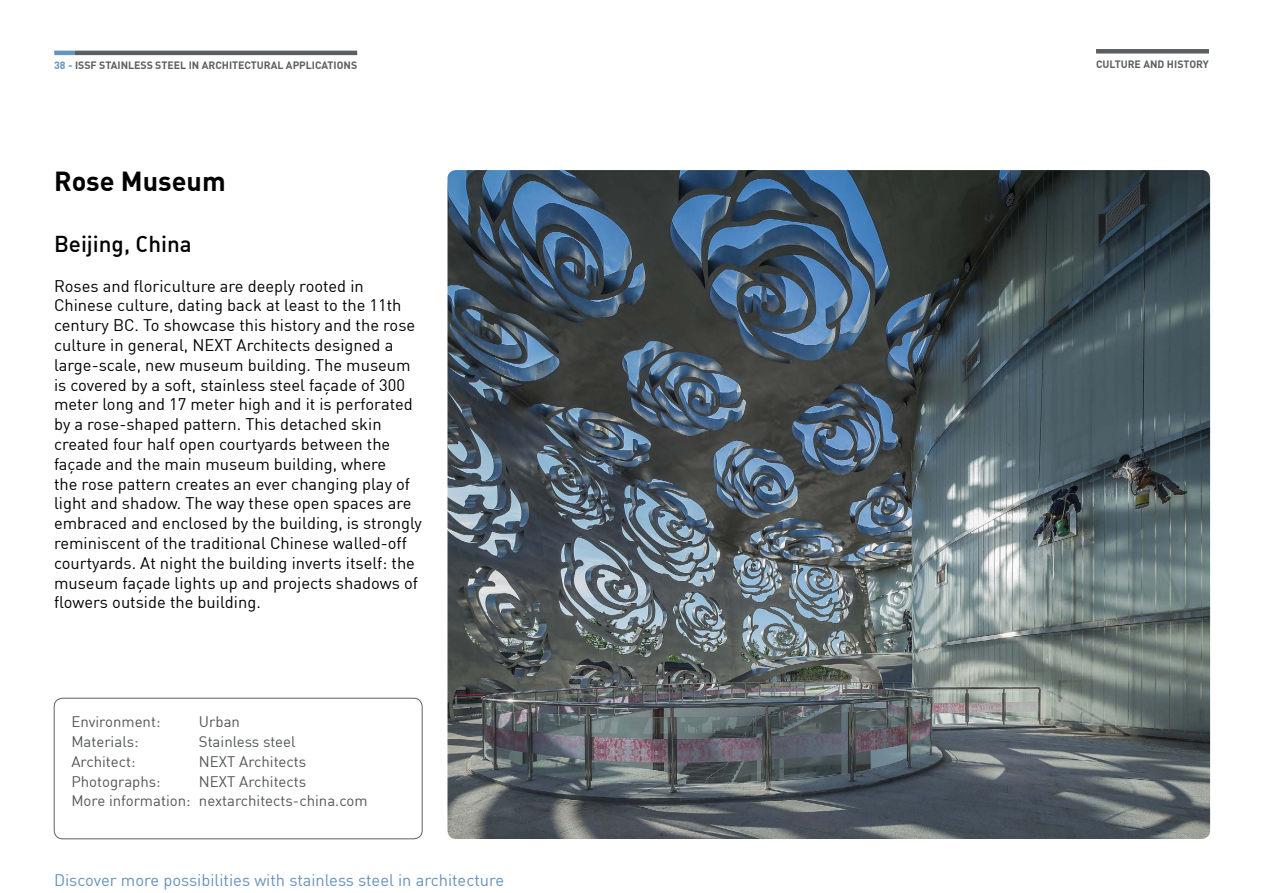
<style>
.page{position:relative;width:1263px;height:893px;background:#fff}
.page>*{position:absolute;margin:0;border:0;box-sizing:border-box;transform-origin:0 0}
._02_Header_1{font:700 27px "DIN";color:#000}
._02_Header_2{font:22.5px "DIN Medium Alternate";color:#000}
._03_Body_text{font:16.5px/19.8px "DIN";color:#000}
.t1{font:16.5px "DIN";color:#6693bc}
._03_Body_text_blue_b{font:15px "DIN";color:#52575a}
.Naam_CEO{font:700 10.5px "DIN";color:#5c5f61}
.s1{color:#6693bc}
</style>
<div class="page">
<hr style="left:54px;top:51px;width:21px;height:4px;background:#6693bc">
<hr style="left:75px;top:51px;width:282px;height:4px;background:#5c5f61">
<div style="left:54px;top:698px;width:368px;height:141px;border:1px solid #60605c;border-radius:9px"></div>
<img style="left:447px;top:170px;width:763px;height:669px">
<div style="left:1096px;top:49px;width:113px;height:5px;background:#5c5f61"></div>
<p class="Naam_CEO" style="left:54px;top:59px;width:304px"><span class="s1">38 -</span> ISSF STAINLESS STEEL IN ARCHITECTURAL APPLICATIONS</p>
<p class="_02_Header_1" style="left:54px;top:164px;width:173px">Rose Museum</p>
<p class="_02_Header_2" style="left:54px;top:230px;width:139px">Beijing, China</p>
<p class="_03_Body_text" style="left:54px;top:275px;width:369px">Roses and floriculture are deeply rooted in Chinese culture, dating back at least to the 11th century BC. To showcase this history and the rose culture in general, NEXT Architects designed a large-scale, new museum building. The museum is covered by a soft, stainless steel façade of 300 meter long and 17 meter high and it is perforated by a rose-shaped pattern. This detached skin created four half open courtyards between the façade and the main museum building, where<br>the rose pattern creates an ever changing play of light and shadow. The way these open spaces are embraced and enclosed by the building, is strongly reminiscent of the traditional Chinese walled-off courtyards. At night the building inverts itself: the museum façade lights up and projects shadows of flowers outside the building.</p>
<p class="_03_Body_text_blue_b" style="left:71px;top:712px;width:91px">Environment:</p>
<p class="_03_Body_text_blue_b" style="left:199px;top:712px;width:43px">Urban</p>
<p class="_03_Body_text_blue_b" style="left:71px;top:732px;width:69px">Materials:</p>
<p class="_03_Body_text_blue_b" style="left:199px;top:732px;width:98px">Stainless steel</p>
<p class="_03_Body_text_blue_b" style="left:71px;top:752px;width:66px">Architect:</p>
<p class="_03_Body_text_blue_b" style="left:199px;top:752px;width:109px">NEXT Architects</p>
<p class="_03_Body_text_blue_b" style="left:71px;top:772px;width:91px">Photographs:</p>
<p class="_03_Body_text_blue_b" style="left:199px;top:772px;width:109px">NEXT Architects</p>
<p class="_03_Body_text_blue_b" style="left:71px;top:792px;width:298px">More information: nextarchitects-china.com</p>
<p class="t1" style="left:54px;top:869px;width:452px">Discover more possibilities with stainless steel in architecture</p>
<p class="Naam_CEO" style="left:1096px;top:57px;width:114px">CULTURE AND HISTORY</p>
</div>
